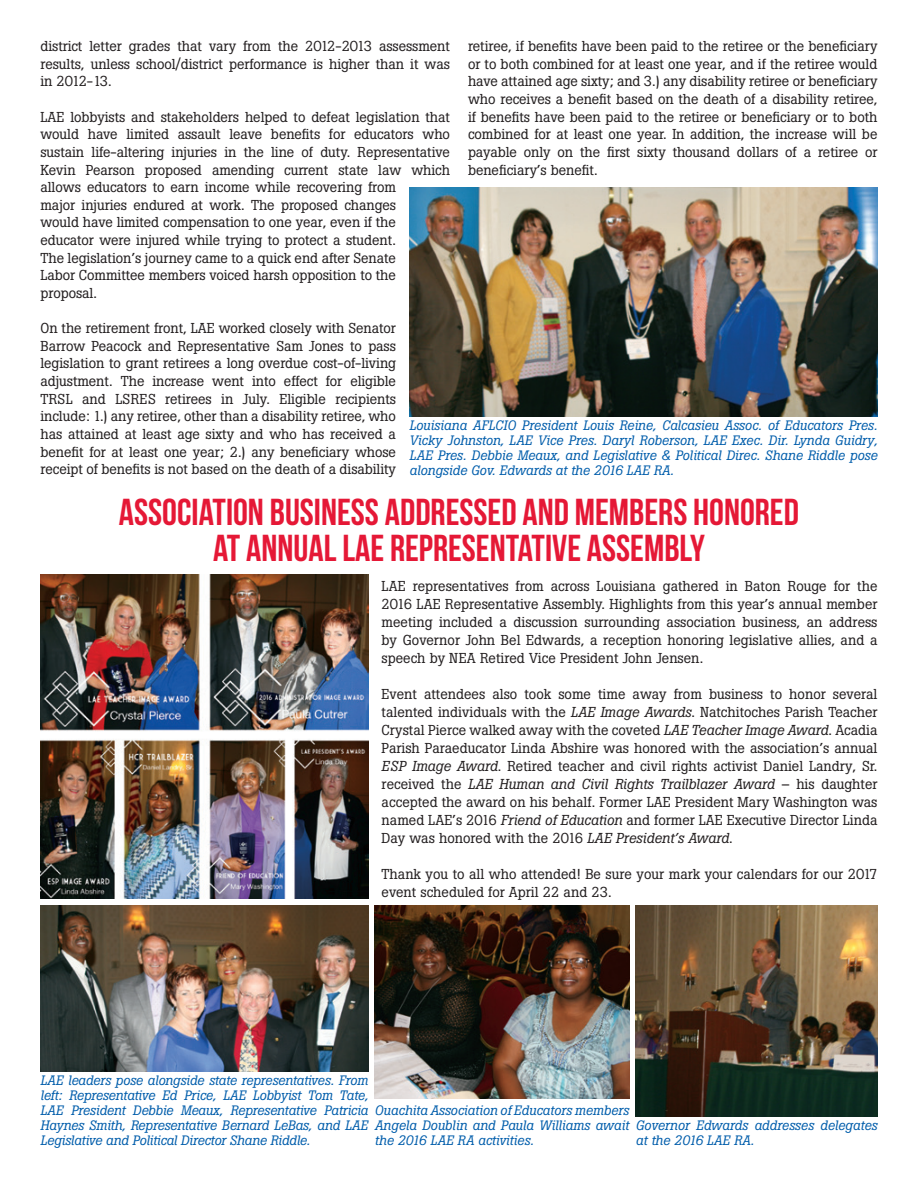
<style>
.page{position:relative;width:918px;height:1188px;background:#fff}
.page>*{position:absolute;margin:0;border:0;box-sizing:border-box;transform-origin:0 0}
.t1{font:37.5px/36px "Bebas Neue";color:#e51836;text-align:center}
.t2{font:14.25px/17.7px "Boton";letter-spacing:-.005em;color:#231f20;text-align:justify}
.t3{font:italic 13.5px/15px "Boton";color:#015dab;text-align:justify}
.s1{font-style:italic}
</style>
<div class="page">
<img style="left:40px;top:575px;width:328px;height:324px">
<img style="left:40px;top:906px;width:328px;height:166px">
<img style="left:636px;top:906px;width:241px;height:211px">
<img style="left:375px;top:906px;width:254px;height:193px">
<img style="left:410px;top:187px;width:468px;height:230px">
<p class="t2" style="left:40px;top:37px;width:411px">district letter grades that vary from the 2012-2013 assessment results, unless school/district performance is higher than it was in 2012-13.</p>
<p class="t2" style="left:40px;top:108px;width:411px;text-align:left">LAE lobbyists and stakeholders helped to defeat legislation that would have limited assault leave benefits for educators who sustain life-altering injuries in the line of duty. Representative Kevin Pearson proposed amending current state law which allows educators to earn income while recovering from<br>major injuries endured at work. The proposed changes<br>would have limited compensation to one year, even if the educator were injured while trying to protect a student.<br>The legislation’s journey came to a quick end after Senate<br>Labor Committee members voiced harsh opposition to the proposal.</p>
<p class="t2" style="left:40px;top:319px;width:357px">On the retirement front, LAE worked closely with Senator Barrow Peacock and Representative Sam Jones to pass legislation to grant retirees a long overdue cost-of-living adjustment. The increase went into effect for eligible TRSL and LSRES retirees in July. Eligible recipients include: 1.) any retiree, other than a disability retiree, who has attained at least age sixty and who has received a benefit for at least one year; 2.) any beneficiary whose receipt of benefits is not based on the death of a disability</p>
<p class="t2" style="left:468px;top:37px;width:411px">retiree, if benefits have been paid to the retiree or the beneficiary or to both combined for at least one year, and if the retiree would have attained age sixty; and 3.) any disability retiree or beneficiary who receives a benefit based on the death of a disability retiree, if benefits have been paid to the retiree or beneficiary or to both combined for at least one year. In addition, the increase will be payable only on the first sixty thousand dollars of a retiree or beneficiary’s benefit.</p>
<p class="t3" style="left:410px;top:418px;width:470px">Louisiana AFLCIO President Louis Reine, Calcasieu Assoc. of Educators Pres.<br>Vicky Johnston, LAE Vice Pres. Daryl Roberson, LAE Exec. Dir. Lynda Guidry, LAE Pres. Debbie Meaux, and Legislative &amp; Political Direc. Shane Riddle pose alongside Gov. Edwards at the 2016 LAE RA.</p>
<p class="t1" style="left:119px;top:494px;width:682px">ASSOCIATION BUSINESS ADDRESSED AND MEMBERS HONORED<br>AT ANNUAL LAE REPRESENTATIVE ASSEMBLY</p>
<p class="t2" style="left:382px;top:577px;width:497px">LAE representatives from across Louisiana gathered in Baton Rouge for the 2016 LAE Representative Assembly. Highlights from this year’s annual member meeting included a discussion surrounding association business, an address by Governor John Bel Edwards, a reception honoring legislative allies, and a speech by NEA Retired Vice President John Jensen.</p>
<p class="t2" style="left:382px;top:685px;width:497px">Event attendees also took some time away from business to honor several talented individuals with the <span class="s1">LAE Image Awards</span>. Natchitoches Parish Teacher Crystal Pierce walked away with the coveted <span class="s1">LAE Teacher Image Award</span>. Acadia Parish Paraeducator Linda Abshire was honored with the association’s annual <span class="s1">ESP Image Award</span>. Retired teacher and civil rights activist Daniel Landry, Sr. received the <span class="s1">LAE Human and Civil Rights Trailblazer Award</span> – his daughter accepted the award on his behalf. Former LAE President Mary Washington was named LAE’s 2016 <span class="s1">Friend of Education</span> and former LAE Executive Director Linda Day was honored with the 2016 <span class="s1">LAE President’s Award</span>.</p>
<p class="t2" style="left:382px;top:865px;width:497px">Thank you to all who attended! Be sure your mark your calendars for our 2017 event scheduled for April 22 and 23.</p>
<p class="t3" style="left:40px;top:1073px;width:329px">LAE leaders pose alongside state representatives. From left: Representative Ed Price, LAE Lobbyist Tom Tate, LAE President Debbie Meaux, Representative Patricia Haynes Smith, Representative Bernard LeBas, and LAE Legislative and Political Director Shane Riddle.</p>
<p class="t3" style="left:375px;top:1103px;width:256px">Ouachita Association of Educators members Angela Doublin and Paula Williams await the 2016 LAE RA activities.</p>
<p class="t3" style="left:636px;top:1118px;width:243px">Governor Edwards addresses delegates at the 2016 LAE RA.</p>
</div>
